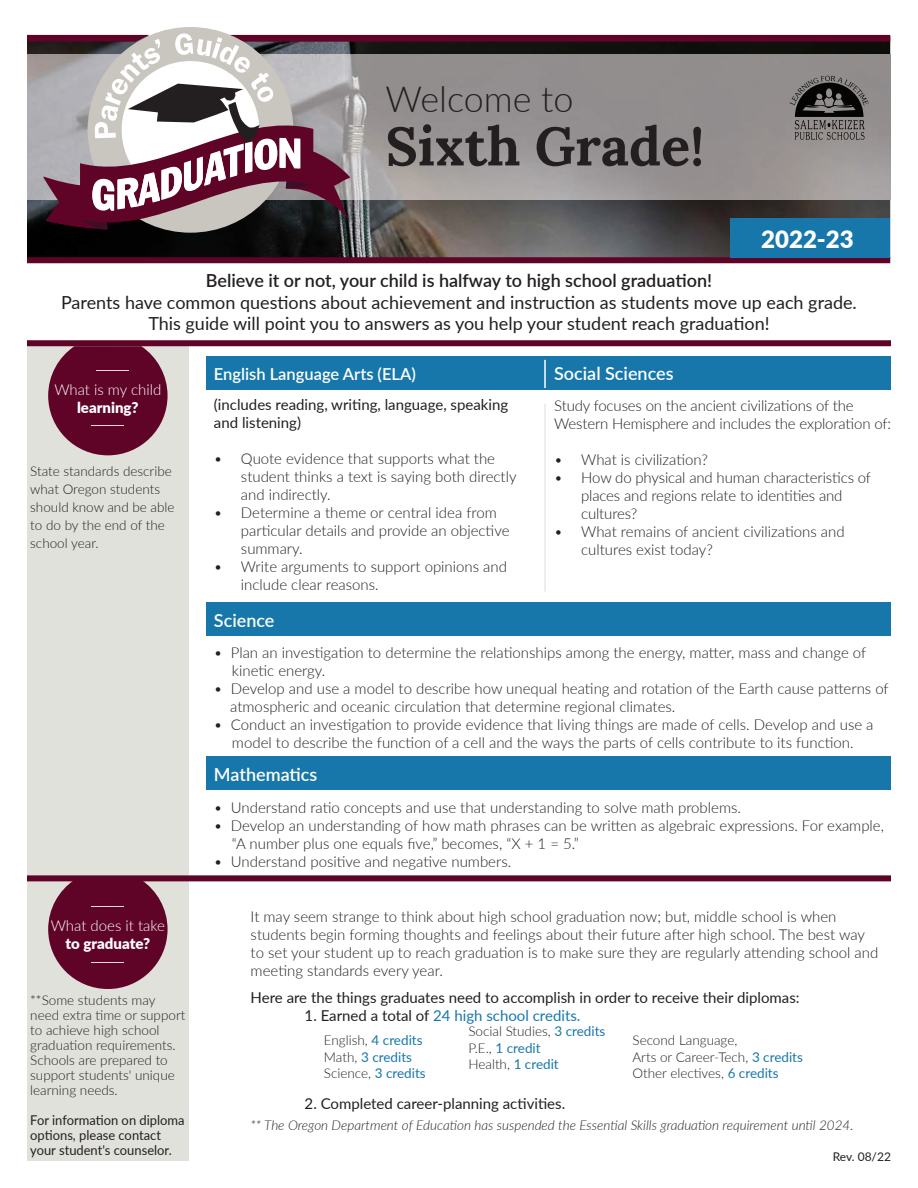
<style>
.page{position:relative;width:918px;height:1188px;background:#fff}
.page>*{position:absolute;margin:0;border:0;box-sizing:border-box;transform-origin:0 0}
.t1{font:700 54px "Pxymjv Lora";color:#231f20}
.t2{font:300 36px "Rprynr Lato";color:#231f20}
.t3{font:900 24px "Szmllj Lato";color:#fff}
.t4{font:18px/21.6px "Hrlbmy Lato";color:#231f20;text-align:center}
.t5{font:600 18px "Cpsfvs Lato";color:#231f20}
.t6{font:600 18px "Tqxxkk Lato";color:#fff}
.t7{font:600 18px "Cpsfvs Lato";color:#fff}
.t8{font:600 16.5px "Tqxxkk Lato";color:#fff}
.t9{font:300 15px/18px "Lbgfby Lato";color:#231f20}
.t10{font:15px/18px "Hrlbmy Lato";color:#231f20}
.t11{font:15px "Hrlbmy Lato";color:#1777aa}
.t12{font:300 15px "Rprynr Lato";color:#fff}
.t13{font:900 15px "Szmllj Lato";color:#fff}
.t14{font:300 13.5px/15px "Lbgfby Lato";color:#231f20}
.t15{font:italic 300 13.5px "Nkhcvh Lato";color:#231f20}
.t16{font:13.5px/15px "Hrlbmy Lato";color:#231f20;scale:.96 1}
.t17{font:13.5px "Hrlbmy Lato";color:#1777aa}
.t18{font:300 13.5px "Rprynr Lato";color:#231f20}
.t19{font:12px "Hrlbmy Lato";letter-spacing:-.005em;color:#231f20}
.s1{font-family:"Rprynr Lato"}
.s2{color:#231f20}
.s3{font-family:"Hrlbmy Lato";font-weight:400;color:#1777aa}
.s4{font-family:"Lbgfby Lato";font-weight:300;color:#231f20}
</style>
<div class="page">
<div style="left:27px;top:346px;width:162px;height:815px;background:#e1e1dc"></div>
<img style="left:27px;top:230px;width:703px;height:27px">
<div style="left:27px;top:257px;width:863px;height:6px;background:#5f0427"></div>
<div style="left:730px;top:219px;width:160px;height:39px;background:#1777aa"></div>
<div style="left:27px;top:875px;width:864px;height:6px;background:#5f0427"></div>
<svg style="left:48px;top:881px;width:120px;height:108px"></svg>
<div style="left:27px;top:340px;width:864px;height:6px;background:#5f0427"></div>
<div style="left:206px;top:756px;width:685px;height:34px;background:#1777aa"></div>
<svg style="left:48px;top:346px;width:120px;height:109px"></svg>
<hr style="left:91px;top:426px;width:33px;height:1px;background:#e5d9d9">
<div style="left:206px;top:356px;width:685px;height:34px;background:#1777aa"></div>
<hr style="left:544px;top:360px;width:2px;height:28px;background:#fff">
<hr style="left:544px;top:403px;width:2px;height:189px;background:#e1e1dc">
<hr style="left:96px;top:370px;width:33px;height:1px;background:#e5d9d9">
<div style="left:206px;top:602px;width:685px;height:34px;background:#1777aa"></div>
<hr style="left:91px;top:962px;width:33px;height:1px;background:#e5d9d9">
<hr style="left:91px;top:906px;width:33px;height:1px;background:#e5d9d9">
<svg style="left:27px;top:33px;width:863px;height:197px"></svg>
<h2 class="t2" style="left:386px;top:74px;width:190px">Welcome to</h2>
<h1 class="t1" style="left:386px;top:100px;width:320px">Sixth Grade!</h1>
<h3 class="t3" style="left:761px;top:221px;width:94px">2022-23</h3>
<p class="t5" style="left:206px;top:267px;width:508px">Believe it or not, your child is halfway to high school graduation!</p>
<p class="t4" style="left:61px;top:291px;width:797px">Parents have common questions about achievement and instruction as students move up each grade.<br>This guide will point you to answers as you help your student reach graduation!</p>
<p class="t8" style="left:214px;top:362px;width:203px">English Language Arts (ELA)</p>
<p class="t6" style="left:554px;top:361px;width:121px">Social Sciences</p>
<p class="t12" style="left:54px;top:379px;width:109px">What is my child</p>
<p class="t13" style="left:77px;top:396px;width:63px">learning?</p>
<p class="t10" style="left:214px;top:395px;width:296px">(includes reading, writing, language, speaking and listening)</p>
<p class="t9" style="left:241px;top:449px;width:277px;text-indent:-27px"><span class="s1">•</span> Quote evidence that supports what the student thinks a text is saying both directly and indirectly.</p>
<p class="t9" style="left:241px;top:503px;width:270px;text-indent:-27px"><span class="s1">•</span> Determine a theme or central idea from particular details and provide an objective summary.</p>
<p class="t9" style="left:241px;top:557px;width:268px;text-indent:-27px"><span class="s1">•</span> Write arguments to support opinions and include clear reasons.</p>
<p class="t9" style="left:554px;top:396px;width:338px">Study focuses on the ancient civilizations of the<br>Western Hemisphere and includes the exploration of:</p>
<p class="t9" style="left:554px;top:450px;width:155px"><span class="s1">•</span> What is civilization?</p>
<p class="t9" style="left:581px;top:468px;width:291px;text-indent:-27px"><span class="s1">•</span> How do physical and human characteristics of places and regions relate to identities and cultures?</p>
<p class="t9" style="left:581px;top:522px;width:265px;text-indent:-27px"><span class="s1">•</span> What remains of ancient civilizations and cultures exist today?</p>
<p class="t18" style="left:30px;top:462px;width:143px">State standards describe</p>
<p class="t14" style="left:30px;top:480px;width:146px;line-height:18px">what Oregon students should know and be able to do by the end of the school year.</p>
<p class="t6" style="left:214px;top:607px;width:62px">Science</p>
<p class="t9" style="left:232px;top:643px;width:636px;text-indent:-18px">• Plan an investigation to determine the relationships among the energy, matter, mass and change of kinetic energy.</p>
<p class="t9" style="left:230px;top:679px;width:660px;text-indent:-16px">• Develop and use a model to describe how unequal heating and rotation of the Earth cause patterns of atmospheric and oceanic circulation that determine regional climates.</p>
<p class="t9" style="left:214px;top:715px;width:661px;text-align:center">• Conduct an investigation to provide evidence that living things are made of cells. Develop and use a model to describe the function of a cell and the ways the parts of cells contribute to its function.</p>
<p class="t7" style="left:214px;top:762px;width:105px">Mathematics</p>
<p class="t12" style="left:51px;top:916px;width:116px">What does it take</p>
<p class="t13" style="left:66px;top:933px;width:86px">to graduate?</p>
<p class="t14" style="left:30px;top:993px;width:157px">**Some students may need extra time or support to achieve high school graduation requirements.<br>Schools are prepared to support students' unique learning needs.</p>
<p class="t16" style="left:30px;top:1112px;width:162px">For information on diploma options, please contact your student's counselor.</p>
<p class="t9" style="left:214px;top:798px;width:529px">• Understand ratio concepts and use that understanding to solve math problems.</p>
<p class="t9" style="left:232px;top:816px;width:654px;text-indent:-18px">• Develop an understanding of how math phrases can be written as algebraic expressions. For example, “A number plus one equals five,” becomes, “X + 1 = 5.”</p>
<p class="t9" style="left:214px;top:852px;width:299px">• Understand positive and negative numbers.</p>
<p class="t9" style="left:251px;top:907px;width:629px">It may seem strange to think about high school graduation now; but, middle school is when students begin forming thoughts and feelings about their future after high school. The best way to set your student up to reach graduation is to make sure they are regularly attending school and meeting standards every year.</p>
<p class="t10" style="left:251px;top:987px;width:550px">Here are the things graduates need to accomplish in order to receive their diplomas:</p>
<p class="t11" style="left:305px;top:1004px;width:277px"><span class="s2">1. Earned a total of</span> 24 high school credits.</p>
<p class="t14" style="left:324px;top:1033px;width:100px">English, <span class="s3">4 credits</span></p>
<p class="t17" style="left:324px;top:1047px;width:90px"><span class="s4">Math,</span> 3 credits</p>
<p class="t14" style="left:324px;top:1065px;width:103px">Science, <span class="s3">3 credits</span></p>
<p class="t14" style="left:468px;top:1024px;width:138px">Social Studies, <span class="s3">3 credits</span></p>
<p class="t17" style="left:468px;top:1038px;width:74px"><span class="s4">P.E.,</span> 1 credit</p>
<p class="t14" style="left:468px;top:1056px;width:92px">Health, <span class="s3">1 credit</span></p>
<p class="t14" style="left:633px;top:1032px;width:172px;line-height:16.2px">Second Language,<br>Arts or Career-Tech, <span class="s3">3 credits<br></span>Other electives, <span class="s3">6 credits</span></p>
<p class="t10" style="left:305px;top:1094px;width:262px">2. Completed career-planning activities.</p>
<p class="t15" style="left:251px;top:1115px;width:604px">** The Oregon Department of Education has suspended the Essential Skills graduation requirement until 2024.</p>
<p class="t19" style="left:833px;top:1148px;width:60px">Rev. 08/22</p>
</div>
